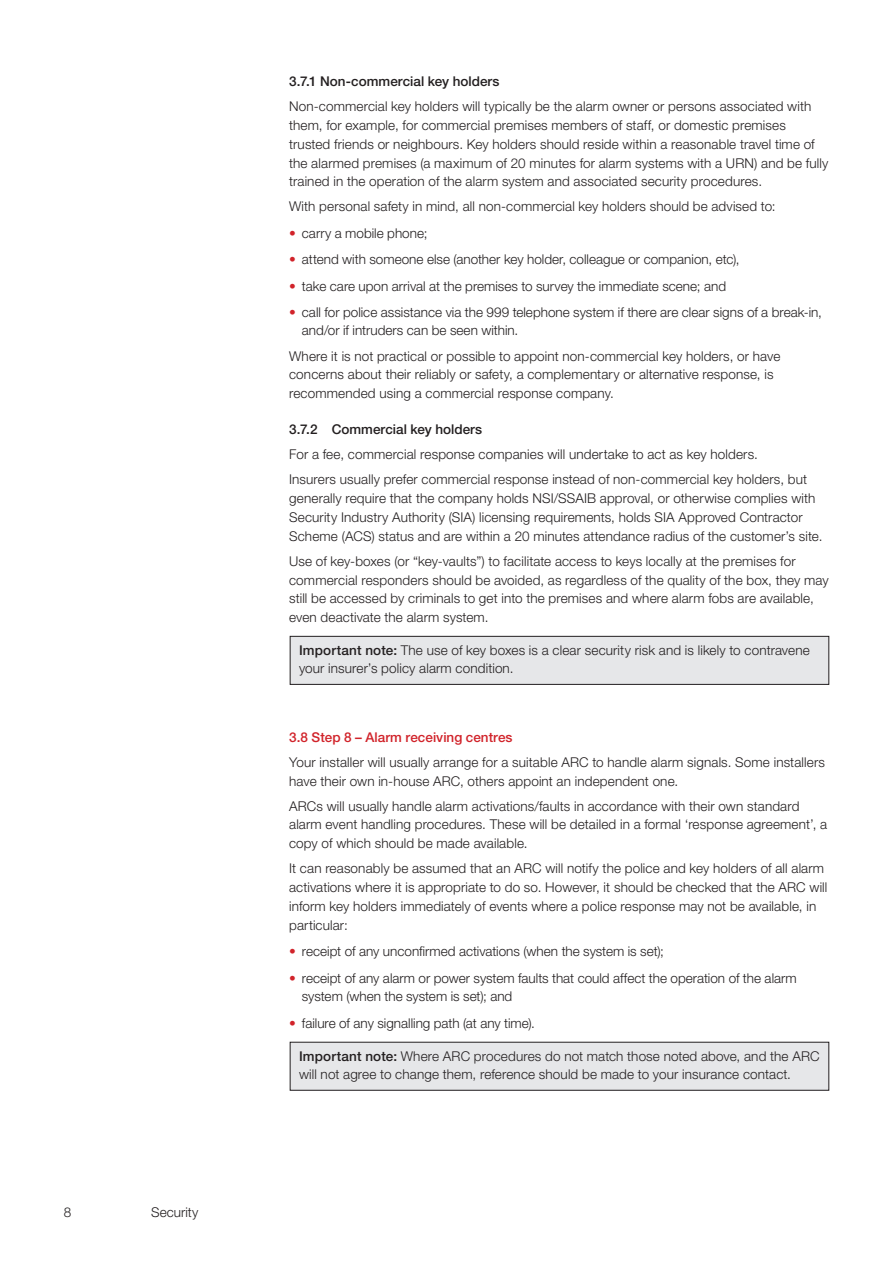
<style>
.page{position:relative;width:893px;height:1263px;background:#fff}
.page>*{position:absolute;margin:0;border:0;box-sizing:border-box;transform-origin:0 0}
.FPA_Body_text{font:300 13.5px/18.8px "Helvetica Neue LT Std";letter-spacing:.01em;color:#231f20}
._0_0_0_heads{font:500 13.5px "Helvetica Neue LT Std";color:#231f20}
.FPA_0_0_heads{font:500 13.5px "Helvetica Neue LT Pro";color:#d1232a}
.s1{color:#d1232a}
.s2{font-weight:500}
</style>
<div class="page">
<div style="left:290px;top:636px;width:539px;height:48px;background:#e6e7e9"></div>
<div style="left:290px;top:636px;width:539px;height:49px;border:1px solid #231f20"></div>
<div style="left:290px;top:1042px;width:539px;height:48px;background:#e6e7e9"></div>
<div style="left:290px;top:1042px;width:539px;height:48px;border:1px solid #231f20"></div>
<p class="FPA_Body_text" style="left:64px;top:1202px;width:9px">8</p>
<p class="FPA_Body_text" style="left:151px;top:1202px;width:49px">Security</p>
<p class="_0_0_0_heads" style="left:289px;top:73px;width:212px">3.7.1 Non-commercial key holders</p>
<p class="FPA_Body_text" style="left:289px;top:97px;width:541px">Non-commercial key holders will typically be the alarm owner or persons associated with them, for example, for commercial premises members of staff, or domestic premises trusted friends or neighbours. Key holders should reside within a reasonable travel time of the alarmed premises (a maximum of 20 minutes for alarm systems with a URN) and be fully trained in the operation of the alarm system and associated security procedures.</p>
<p class="FPA_Body_text" style="left:289px;top:197px;width:488px">With personal safety in mind, all non-commercial key holders should be advised to:</p>
<p class="FPA_Body_text" style="left:289px;top:223px;width:140px"><span class="s1">•</span> carry a mobile phone;</p>
<p class="FPA_Body_text" style="left:289px;top:250px;width:452px"><span class="s1">•</span> attend with someone else (another key holder, colleague or companion, etc),</p>
<p class="FPA_Body_text" style="left:289px;top:276px;width:438px"><span class="s1">•</span> take care upon arrival at the premises to survey the immediate scene; and</p>
<p class="FPA_Body_text" style="left:302px;top:303px;width:522px;line-height:18px;text-indent:-13px"><span class="s1">•</span> call for police assistance via the 999 telephone system if there are clear signs of a break-in, and/or if intruders can be seen within.</p>
<p class="FPA_Body_text" style="left:289px;top:346px;width:493px">Where it is not practical or possible to appoint non-commercial key holders, or have concerns about their reliably or safety, a complementary or alternative response, is recommended using a commercial response company.</p>
<p class="_0_0_0_heads" style="left:289px;top:421px;width:195px">3.7.2 Commercial key holders</p>
<p class="FPA_Body_text" style="left:289px;top:445px;width:470px">For a fee, commercial response companies will undertake to act as key holders.</p>
<p class="FPA_Body_text" style="left:289px;top:470px;width:535px">Insurers usually prefer commercial response instead of non-commercial key holders, but generally require that the company holds NSI/SSAIB approval, or otherwise complies with Security Industry Authority (SIA) licensing requirements, holds SIA Approved Contractor Scheme (ACS) status and are within a 20 minutes attendance radius of the customer’s site.</p>
<p class="FPA_Body_text" style="left:289px;top:551px;width:541px">Use of key-boxes (or “key-vaults”) to facilitate access to keys locally at the premises for commercial responders should be avoided, as regardless of the quality of the box, they may still be accessed by criminals to get into the premises and where alarm fobs are available, even deactivate the alarm system.</p>
<p class="FPA_Body_text" style="left:299px;top:641px;width:512px;line-height:18px"><span class="s2">Important note:</span> The use of key boxes is a clear security risk and is likely to contravene your insurer’s policy alarm condition.</p>
<p class="FPA_0_0_heads" style="left:289px;top:729px;width:225px">3.8 Step 8 – Alarm receiving centres</p>
<p class="FPA_Body_text" style="left:289px;top:752px;width:537px">Your installer will usually arrange for a suitable ARC to handle alarm signals. Some installers have their own in-house ARC, others appoint an independent one.</p>
<p class="FPA_Body_text" style="left:289px;top:796px;width:540px">ARCs will usually handle alarm activations/faults in accordance with their own standard alarm event handling procedures. These will be detailed in a formal ‘response agreement’, a copy of which should be made available.</p>
<p class="FPA_Body_text" style="left:289px;top:859px;width:540px">It can reasonably be assumed that an ARC will notify the police and key holders of all alarm activations where it is appropriate to do so. However, it should be checked that the ARC will inform key holders immediately of events where a police response may not be available, in particular:</p>
<p class="FPA_Body_text" style="left:289px;top:942px;width:376px"><span class="s1">•</span> receipt of any unconfirmed activations (when the system is set);</p>
<p class="FPA_Body_text" style="left:302px;top:968px;width:496px;line-height:18px;text-indent:-13px"><span class="s1">•</span> receipt of any alarm or power system faults that could affect the operation of the alarm system (when the system is set); and</p>
<p class="FPA_Body_text" style="left:289px;top:1013px;width:247px"><span class="s1">•</span> failure of any signalling path (at any time).</p>
<p class="FPA_Body_text" style="left:299px;top:1047px;width:522px;line-height:18px"><span class="s2">Important note:</span> Where ARC procedures do not match those noted above, and the ARC will not agree to change them, reference should be made to your insurance contact.</p>
</div>
